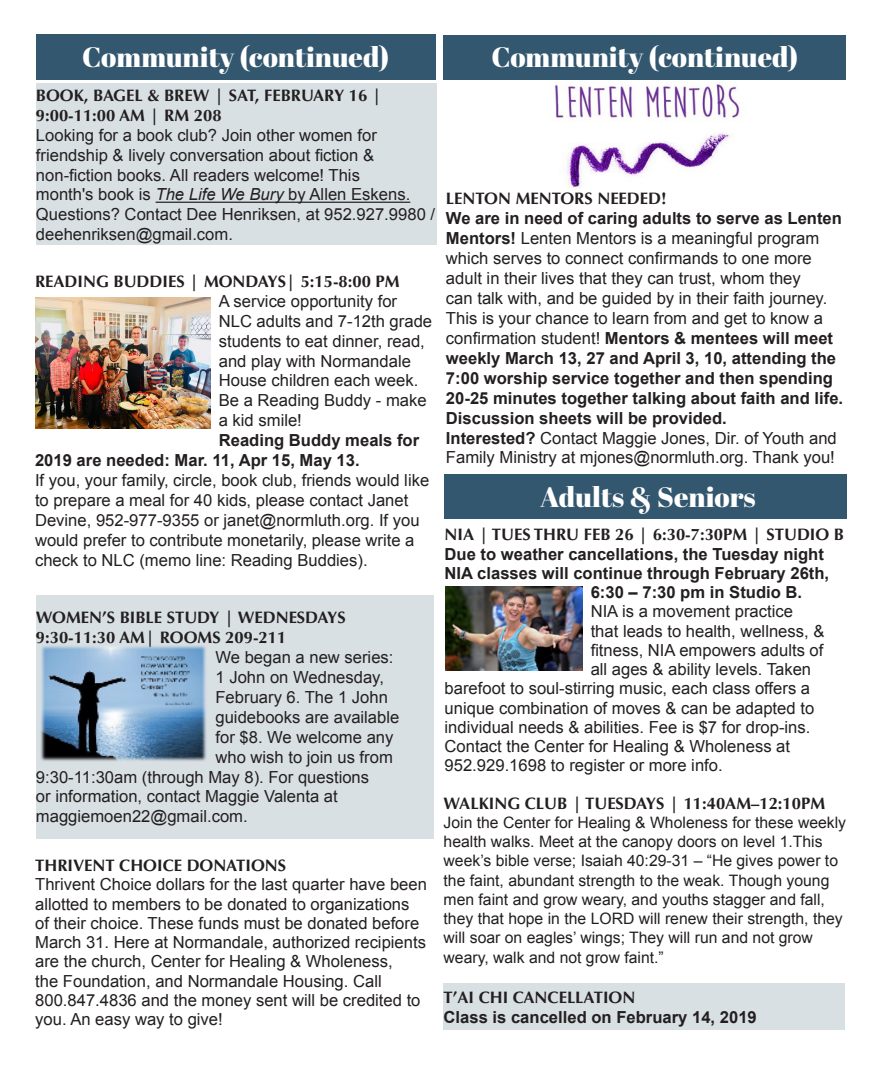
<style>
.page{position:relative;width:882px;height:1071px;background:#fff}
.page>*{position:absolute;margin:0;border:0;box-sizing:border-box;transform-origin:0 0}
.t1{font:28px "Abril Fatface";color:#fff}
.t2{font:16.62px/19.9px "Arial";color:#231f20}
.t3{font:700 16.62px/19.9px "Arial";color:#231f20}
.t4{font:700 16.62px "Optima LT Std";color:#231f20}
.t5{font:15.75px/19.2px "Arial";color:#231f20}
.s1{font-style:italic}
.s2{font-weight:400}
.s3{font-weight:700}
</style>
<div class="page">
<img style="left:555px;top:82px;width:186px;height:106px">
<img style="left:36px;top:298px;width:175px;height:131px">
<div style="left:36px;top:34px;width:400px;height:46px;background:#33576f"></div>
<div style="left:444px;top:475px;width:403px;height:44px;background:#33576f"></div>
<img style="left:446px;top:587px;width:137px;height:83px">
<div style="left:444px;top:983px;width:401px;height:47px;background:#d9e0e4"></div>
<div style="left:36px;top:595px;width:397px;height:243px;background:#d9e0e4"></div>
<div style="left:36px;top:84px;width:400px;height:161px;background:#d9e0e4"></div>
<hr style="left:156px;top:202px;width:254px;height:1px;background:#231f20">
<img style="left:40px;top:645px;width:167px;height:116px">
<div style="left:444px;top:35px;width:402px;height:45px;background:#33576f"></div>
<h1 class="t1" style="left:82px;top:37px;width:309px">Community (continued)</h1>
<p class="t4" style="left:36px;top:85px;width:348px">BOOK, BAGEL &amp; BREW | SAT, FEBRUARY 16 |</p>
<p class="t4" style="left:36px;top:105px;width:187px">9:00-11:00 AM | RM 208</p>
<p class="t2" style="left:36px;top:125px;width:401px">Looking for a book club? Join other women for friendship &amp; lively conversation about fiction &amp; non-fiction books. All readers welcome! This<br>month's book is <span class="s1">The Life We Bury</span> by Allen Eskens.<br>Questions? Contact Dee Henriksen, at 952.927.9980 / deehenriksen@gmail.com.</p>
<p class="t4" style="left:35px;top:271px;width:366px">READING BUDDIES | MONDAYS| 5:15-8:00 PM</p>
<p class="t2" style="left:219px;top:291px;width:215px">A service opportunity for<br>NLC adults and 7-12th grade students to eat dinner, read, and play with Normandale<br>House children each week.<br>Be a Reading Buddy - make a kid smile!</p>
<p class="t3" style="left:35px;top:431px;width:386px;text-indent:184px">Reading Buddy meals for<br>2019 are needed: Mar. 11, Apr 15, May 13.</p>
<p class="t2" style="left:35px;top:470px;width:396px">If you, your family, circle, book club, friends would like to prepare a meal for 40 kids, please contact Janet Devine, 952-977-9355 or janet@normluth.org. If you would prefer to contribute monetarily, please write a check to NLC (memo line: Reading Buddies).</p>
<p class="t4" style="left:36px;top:608px;width:311px">WOMEN’S BIBLE STUDY | WEDNESDAYS</p>
<p class="t4" style="left:36px;top:628px;width:252px">9:30-11:30 AM| ROOMS 209-211</p>
<p class="t2" style="left:215px;top:647px;width:180px">We began a new series:</p>
<p class="t2" style="left:215px;top:667px;width:170px">1 John on Wednesday,</p>
<p class="t2" style="left:215px;top:687px;width:174px">February 6. The 1 John</p>
<p class="t2" style="left:215px;top:707px;width:185px">guidebooks are available</p>
<p class="t2" style="left:215px;top:727px;width:180px">for $8. We welcome any</p>
<p class="t2" style="left:215px;top:747px;width:179px">who wish to join us from</p>
<p class="t2" style="left:36px;top:767px;width:335px">9:30-11:30am (through May 8). For questions</p>
<p class="t2" style="left:36px;top:787px;width:303px">or information, contact Maggie Valenta at</p>
<p class="t2" style="left:36px;top:807px;width:213px">maggiemoen22@gmail.com.</p>
<p class="t4" style="left:35px;top:856px;width:252px">THRIVENT CHOICE DONATIONS</p>
<p class="t2" style="left:35px;top:875px;width:393px;line-height:19.2px">Thrivent Choice dollars for the last quarter have been allotted to members to be donated to organizations of their choice. These funds must be donated before March 31. Here at Normandale, authorized recipients are the church, Center for Healing &amp; Wholeness,<br>the Foundation, and Normandale Housing. Call 800.847.4836 and the money sent will be credited to you. An easy way to give!</p>
<h1 class="t1" style="left:491px;top:37px;width:309px">Community (continued)</h1>
<p class="t4" style="left:446px;top:189px;width:222px">LENTON MENTORS NEEDED!</p>
<p class="t3" style="left:446px;top:208px;width:399px">We are in need of caring adults to serve as Lenten Mentors! <span class="s2">Lenten Mentors is a meaningful program which serves to connect confirmands to one more adult in their lives that they can trust, whom they<br>can talk with, and be guided by in their faith journey.<br>This is your chance to learn from and get to know a confirmation student!</span> Mentors &amp; mentees will meet weekly March 13, 27 and April 3, 10, attending the 7:00 worship service together and then spending 20-25 minutes together talking about faith and life.<br>Discussion sheets will be provided.</p>
<p class="t2" style="left:446px;top:428px;width:392px"><span class="s3">Interested?</span> Contact Maggie Jones, Dir. of Youth and<br>Family Ministry at mjones@normluth.org. Thank you!</p>
<h1 class="t1" style="left:540px;top:477px;width:217px">Adults &amp; Seniors</h1>
<p class="t4" style="left:445px;top:525px;width:401px">NIA | TUES THRU FEB 26 | 6:30-7:30PM | STUDIO B</p>
<p class="t3" style="left:445px;top:544px;width:381px">Due to weather cancellations, the Tuesday night</p>
<p class="t3" style="left:445px;top:563px;width:386px">NIA classes will continue through February 26th,</p>
<p class="t3" style="left:591px;top:582px;width:213px">6:30 – 7:30 pm in Studio B.</p>
<p class="t2" style="left:591px;top:601px;width:204px">NIA is a movement practice</p>
<p class="t2" style="left:591px;top:621px;width:235px">that leads to health, wellness, &amp;</p>
<p class="t2" style="left:591px;top:640px;width:234px">fitness, NIA empowers adults of</p>
<p class="t2" style="left:591px;top:659px;width:222px">all ages &amp; ability levels. Taken</p>
<p class="t2" style="left:445px;top:678px;width:367px">barefoot to soul-stirring music, each class offers a</p>
<p class="t2" style="left:445px;top:698px;width:371px">unique combination of moves &amp; can be adapted to</p>
<p class="t2" style="left:445px;top:717px;width:367px">individual needs &amp; abilities. Fee is $7 for drop-ins.</p>
<p class="t2" style="left:445px;top:736px;width:347px">Contact the Center for Healing &amp; Wholeness at</p>
<p class="t2" style="left:445px;top:755px;width:280px">952.929.1698 to register or more info.</p>
<p class="t4" style="left:444px;top:793px;width:383px">WALKING CLUB | TUESDAYS | 11:40AM–12:10PM</p>
<p class="t5" style="left:444px;top:813px;width:404px">Join the Center for Healing &amp; Wholeness for these weekly health walks. Meet at the canopy doors on level 1.This week’s bible verse; Isaiah 40:29-31 – “He gives power to the faint, abundant strength to the weak. Though young men faint and grow weary, and youths stagger and fall, they that hope in the LORD will renew their strength, they will soar on eagles’ wings; They will run and not grow weary, walk and not grow faint.”</p>
<p class="t4" style="left:444px;top:987px;width:193px">T’AI CHI CANCELLATION</p>
<p class="t3" style="left:444px;top:1007px;width:315px">Class is cancelled on February 14, 2019</p>
</div>
